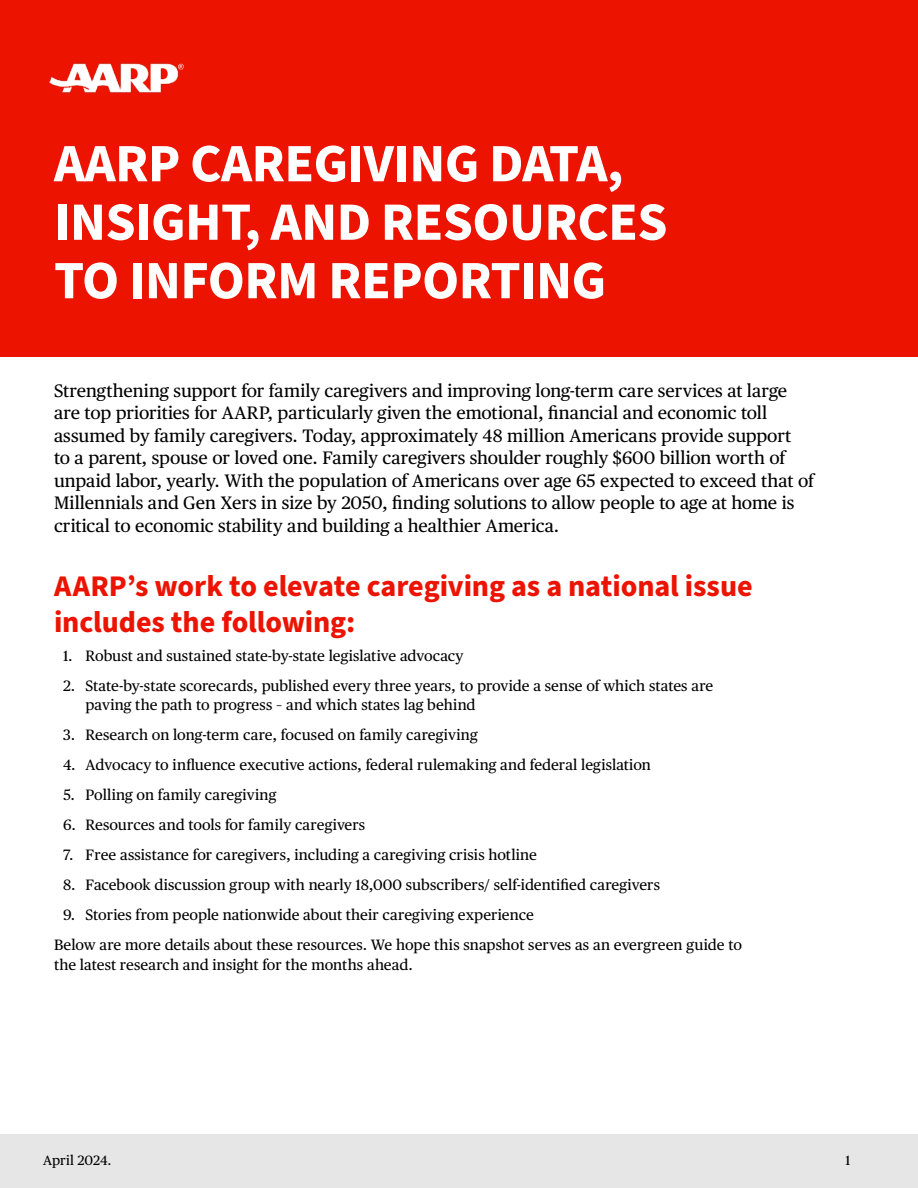
<style>
.page{position:relative;width:918px;height:1188px;background:#fff}
.page>*{position:absolute;margin:0;border:0;box-sizing:border-box;transform-origin:0 0}
.t1{font:700 54px/58.5px "Source Sans Pro";letter-spacing:-.01em;color:#fff}
.t2{font:700 30px/36px "Source Sans Pro";letter-spacing:-.005em;color:#ec1300}
.t3{font:18px/22.5px "Publico Text";letter-spacing:-.005em;color:#000}
.t4{font:15px/19.5px "Publico Text";letter-spacing:.005em;color:#000}
.t5{font:13.5px "Publico Text";letter-spacing:.01em;color:#000}
</style>
<div class="page">
<div style="left:0;top:1134px;width:918px;height:54px;background:#e6e6e6"></div>
<div style="left:0;top:0;width:918px;height:356px;background:#ec1300"></div>
<img style="left:49px;top:63px;width:135px;height:30px">
<h1 class="t1" style="left:54px;top:136px;width:615px">AARP CAREGIVING DATA,<br>INSIGHT, AND RESOURCES<br>TO INFORM REPORTING</h1>
<p class="t3" style="left:54px;top:378px;width:761px">Strengthening support for family caregivers and improving long-term care services at large are top priorities for AARP, particularly given the emotional, financial and economic toll assumed by family caregivers. Today, approximately 48 million Americans provide support<br>to a parent, spouse or loved one. Family caregivers shoulder roughly $600 billion worth of unpaid labor, yearly. With the population of Americans over age 65 expected to exceed that of Millennials and Gen Xers in size by 2050, finding solutions to allow people to age at home is critical to economic stability and building a healthier America.</p>
<h2 class="t2" style="left:54px;top:569px;width:700px">AARP’s work to elevate caregiving as a national issue includes the following:</h2>
<p class="t4" style="left:63px;top:645px;width:402px">1. Robust and sustained state-by-state legislative advocacy</p>
<p class="t4" style="left:86px;top:675px;width:629px;text-indent:-22px">2. State-by-state scorecards, published every three years, to provide a sense of which states are paving the path to progress – and which states lag behind</p>
<p class="t4" style="left:63px;top:724px;width:416px">3. Research on long-term care, focused on family caregiving</p>
<p class="t4" style="left:63px;top:754px;width:590px">4. Advocacy to influence executive actions, federal rulemaking and federal legislation</p>
<p class="t4" style="left:63px;top:784px;width:215px">5. Polling on family caregiving</p>
<p class="t4" style="left:63px;top:814px;width:304px">6. Resources and tools for family caregivers</p>
<p class="t4" style="left:63px;top:844px;width:476px">7. Free assistance for caregivers, including a caregiving crisis hotline</p>
<p class="t4" style="left:63px;top:874px;width:599px">8. Facebook discussion group with nearly 18,000 subscribers/ self-identified caregivers</p>
<p class="t4" style="left:54px;top:899px;width:689px;line-height:30px;text-indent:9px">9. Stories from people nationwide about their caregiving experience<br>Below are more details about these resources. We hope this snapshot serves as an evergreen guide to</p>
<p class="t4" style="left:54px;top:954px;width:360px">the latest research and insight for the months ahead.</p>
<p class="t5" style="left:43px;top:1150px;width:70px">April 2024.</p>
<p class="t5" style="left:846px;top:1150px;width:6px">1</p>
</div>
